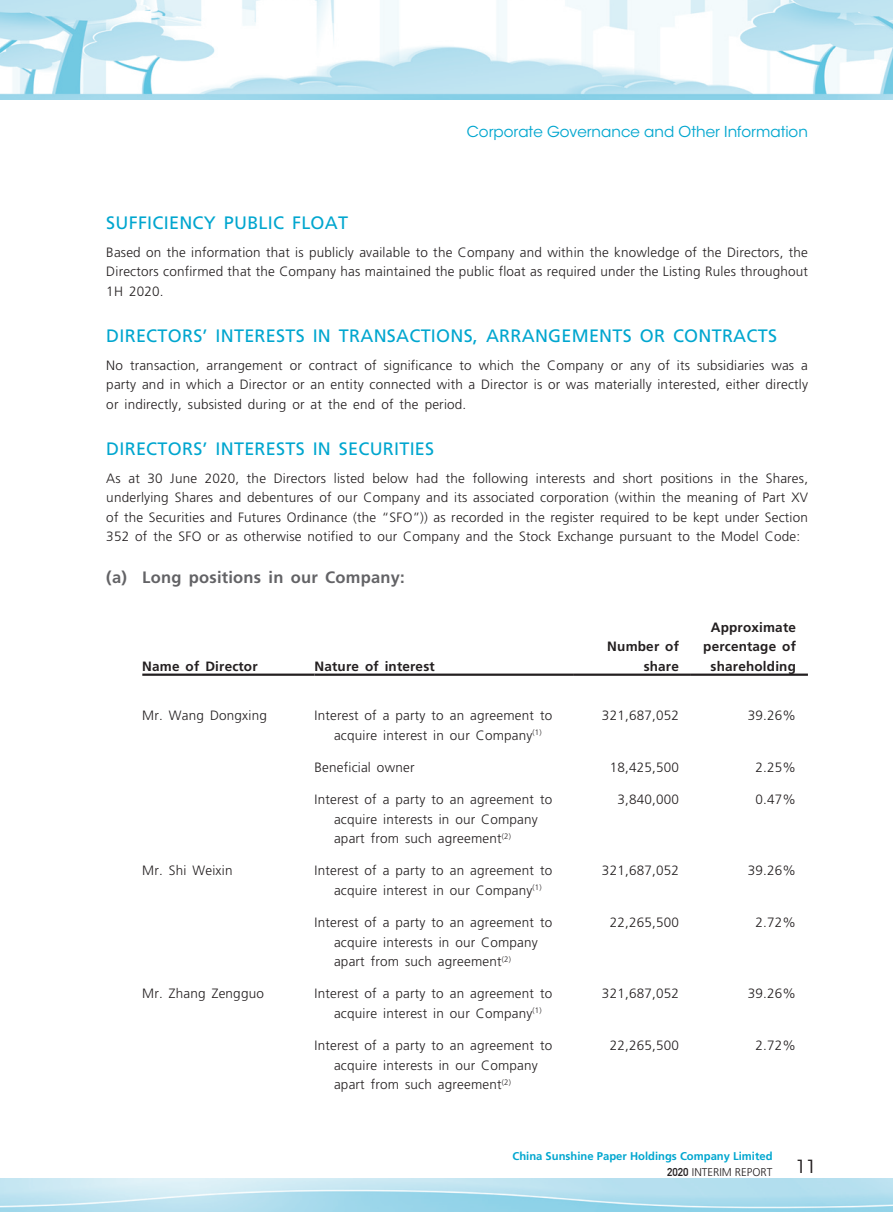
<style>
.page{position:relative;width:893px;height:1212px;background:#fff}
.page>*{position:absolute;margin:0;border:0;box-sizing:border-box;transform-origin:0 0}
._03_H1{font:18px "Frutiger LT Std";letter-spacing:.015em;color:#00a6cf}
.t1{font:18px "ITC Avant Garde Std";color:#231f20}
._04___H2{font:700 16.5px "Frutiger LT Std";letter-spacing:.015em;color:#636366}
.t2{font:15px "ITC Avant Garde Std";color:#00a6cf}
._01_Body_Text{font:300 13.5px/19.5px "Frutiger LT Std";letter-spacing:.015em;color:#231f20;text-align:justify}
._15_Table_Stub{font:300 13.5px/19.5px "Frutiger LT Std";letter-spacing:.015em;color:#231f20}
._31_table_tab_6pt{font:300 13.5px "Frutiger LT Std";letter-spacing:.015em;color:#231f20}
._31_table_tab_6pt-2{font:700 13.5px/19.5px "Frutiger LT Std";letter-spacing:.015em;color:#231f20;text-align:right}
._15_Table_Stub-2{font:700 13.5px "Frutiger LT Std";letter-spacing:.015em;color:#231f20}
.t3{font:700 11.25px/16px "Frutiger LT Std";color:#00a6cf;text-align:right}
.s1{font-family:"DIN Alternate";color:#231f20}
.s2{font-weight:300;color:#231f20}
</style>
<div class="page">
<img style="left:0;top:0;width:893px;height:99px">
<hr style="left:142px;top:673px;width:173px;height:3px;background:#231f20">
<hr style="left:315px;top:673px;width:259px;height:3px;background:#231f20">
<hr style="left:574px;top:673px;width:117px;height:3px;background:#231f20">
<hr style="left:691px;top:673px;width:117px;height:3px;background:#231f20">
<p class="t2" style="left:467px;top:123px;width:342px">Corporate Governance and Other Information</p>
<p class="_03_H1" style="left:106px;top:212px;width:243px">SUFFICIENCY PUBLIC FLOAT</p>
<p class="_01_Body_Text" style="left:106px;top:242px;width:703px">Based on the information that is publicly available to the Company and within the knowledge of the Directors, the Directors confirmed that the Company has maintained the public float as required under the Listing Rules throughout 1H 2020.</p>
<p class="_03_H1" style="left:106px;top:325px;width:672px">DIRECTORS’ INTERESTS IN TRANSACTIONS, ARRANGEMENTS OR CONTRACTS</p>
<p class="_01_Body_Text" style="left:106px;top:355px;width:703px">No transaction, arrangement or contract of significance to which the Company or any of its subsidiaries was a party and in which a Director or an entity connected with a Director is or was materially interested, either directly or indirectly, subsisted during or at the end of the period.</p>
<p class="_03_H1" style="left:106px;top:438px;width:329px">DIRECTORS’ INTERESTS IN SECURITIES</p>
<p class="_01_Body_Text" style="left:106px;top:468px;width:703px">As at 30 June 2020, the Directors listed below had the following interests and short positions in the Shares, underlying Shares and debentures of our Company and its associated corporation (within the meaning of Part XV of the Securities and Futures Ordinance (the “SFO”)) as recorded in the register required to be kept under Section 352 of the SFO or as otherwise notified to our Company and the Stock Exchange pursuant to the Model Code:</p>
<p class="_04___H2" style="left:106px;top:568px;width:300px">(a) Long positions in our Company:</p>
<p class="_15_Table_Stub-2" style="left:142px;top:658px;width:117px">Name of Director</p>
<p class="_15_Table_Stub-2" style="left:315px;top:658px;width:122px">Nature of interest</p>
<p class="_31_table_tab_6pt-2" style="left:607px;top:637px;width:73px">Number of share</p>
<p class="_31_table_tab_6pt-2" style="left:703px;top:617px;width:94px;text-align:center">Approximate percentage of shareholding</p>
<p class="_15_Table_Stub" style="left:142px;top:706px;width:126px">Mr. Wang Dongxing</p>
<p class="_15_Table_Stub" style="left:334px;top:706px;width:220px;text-indent:-20px">Interest of a party to an agreement to acquire interest in our Company<sup>(1)</sup></p>
<p class="_31_table_tab_6pt" style="left:602px;top:708px;width:78px">321,687,052</p>
<p class="_31_table_tab_6pt" style="left:748px;top:708px;width:50px">39.26%</p>
<p class="_15_Table_Stub" style="left:315px;top:757px;width:101px">Beneficial owner</p>
<p class="_31_table_tab_6pt" style="left:610px;top:759px;width:71px">18,425,500</p>
<p class="_31_table_tab_6pt" style="left:755px;top:759px;width:42px">2.25%</p>
<p class="_15_Table_Stub" style="left:334px;top:790px;width:220px;text-indent:-20px">Interest of a party to an agreement to acquire interests in our Company apart from such agreement<sup>(2)</sup></p>
<p class="_31_table_tab_6pt" style="left:617px;top:792px;width:63px">3,840,000</p>
<p class="_31_table_tab_6pt" style="left:755px;top:792px;width:42px">0.47%</p>
<p class="_15_Table_Stub" style="left:142px;top:861px;width:92px">Mr. Shi Weixin</p>
<p class="_15_Table_Stub" style="left:334px;top:861px;width:220px;text-indent:-20px">Interest of a party to an agreement to acquire interest in our Company<sup>(1)</sup></p>
<p class="_31_table_tab_6pt" style="left:602px;top:863px;width:78px">321,687,052</p>
<p class="_31_table_tab_6pt" style="left:748px;top:863px;width:50px">39.26%</p>
<p class="_15_Table_Stub" style="left:334px;top:913px;width:220px;text-indent:-20px">Interest of a party to an agreement to acquire interests in our Company apart from such agreement<sup>(2)</sup></p>
<p class="_31_table_tab_6pt" style="left:610px;top:915px;width:71px">22,265,500</p>
<p class="_31_table_tab_6pt" style="left:755px;top:915px;width:42px">2.72%</p>
<p class="_15_Table_Stub" style="left:142px;top:984px;width:123px">Mr. Zhang Zengguo</p>
<p class="_15_Table_Stub" style="left:334px;top:984px;width:220px;text-indent:-20px">Interest of a party to an agreement to acquire interest in our Company<sup>(1)</sup></p>
<p class="_31_table_tab_6pt" style="left:602px;top:986px;width:78px">321,687,052</p>
<p class="_31_table_tab_6pt" style="left:748px;top:986px;width:50px">39.26%</p>
<p class="_15_Table_Stub" style="left:334px;top:1036px;width:220px;text-indent:-20px">Interest of a party to an agreement to acquire interests in our Company apart from such agreement<sup>(2)</sup></p>
<p class="_31_table_tab_6pt" style="left:610px;top:1038px;width:71px">22,265,500</p>
<p class="_31_table_tab_6pt" style="left:755px;top:1038px;width:42px">2.72%</p>
<p class="t3" style="left:512px;top:1148px;width:262px">China Sunshine Paper Holdings Company Limited<br><span class="s1">2020</span> <span class="s2">INTERIM REPORT</span></p>
<h1 class="t1" style="left:796px;top:1155px;width:22px">11</h1>
</div>
